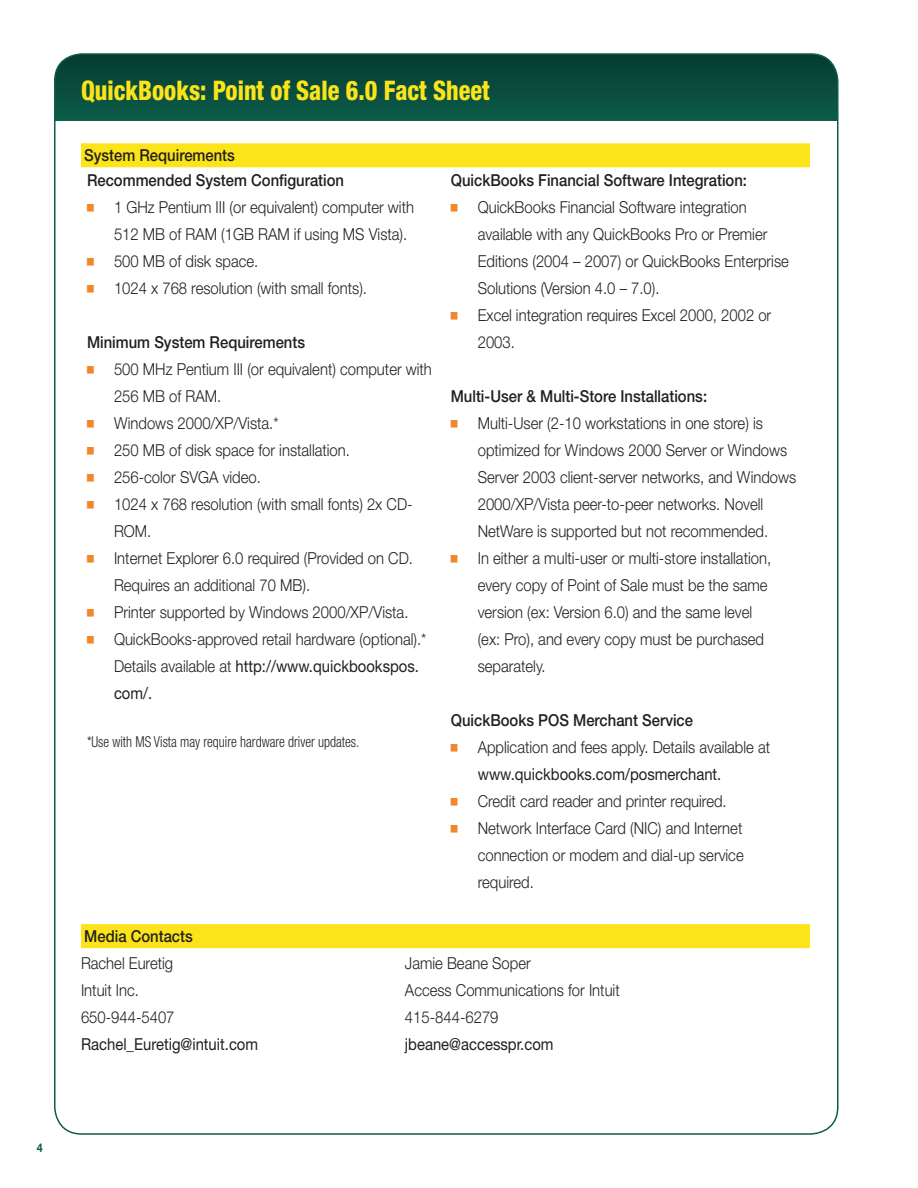
<style>
.page{position:relative;width:918px;height:1188px;background:#fff}
.page>*{position:absolute;margin:0;border:0;box-sizing:border-box;transform-origin:0 0}
.page_header_-_yellow{font:800 condensed 27px "Helvetica Neue";color:#fbe419;scale:.9 1}
.body_bullet{font:300 16.5px/27px "Helvetica Neue";color:#231f20;scale:.9 1}
.body_medium{font:500 16.5px "Helvetica Neue";color:#231f20;scale:.9 1}
.body_bullet-2{font:16.5px "Helvetica Neue";color:#231f20;scale:.9 1}
.body_medium_bar{font:500 16.5px "Helvetica Neue";color:#231f20;scale:.9 1}
.sidebar{font:300 condensed 15px "Helvetica Neue";color:#231f20;scale:.9 1}
.s1{font-weight:400}
</style>
<div class="page">
<svg style="left:55px;top:54px;width:783px;height:67px;background:#094c3d"></svg>
<div style="left:81px;top:143px;width:729px;height:24px;background:#fbe419"></div>
<div style="left:81px;top:924px;width:729px;height:24px;background:#fbe419"></div>
<p class="page_header_-_yellow" style="left:81px;top:74px;width:456px">QuickBooks: Point of Sale 6.0 Fact Sheet</p>
<p class="body_medium_bar" style="left:84px;top:146px;width:169px">System Requirements</p>
<p class="body_medium" style="left:87px;top:170px;width:287px">Recommended System Configuration</p>
<p class="body_bullet" style="left:114px;top:193px;width:335px">1 GHz Pentium III (or equivalent) computer with<br>512 MB of RAM (1GB RAM if using MS Vista).</p>
<p class="body_bullet" style="left:114px;top:247px;width:162px">500 MB of disk space.</p>
<p class="body_bullet" style="left:114px;top:274px;width:283px">1024 x 768 resolution (with small fonts).</p>
<p class="body_medium" style="left:87px;top:332px;width:244px">Minimum System Requirements</p>
<p class="body_bullet" style="left:114px;top:355px;width:355px">500 MHz Pentium III (or equivalent) computer with<br>256 MB of RAM.</p>
<p class="body_bullet" style="left:114px;top:409px;width:184px">Windows 2000/XP/Vista.*</p>
<p class="body_bullet" style="left:114px;top:436px;width:264px">250 MB of disk space for installation.</p>
<p class="body_bullet" style="left:114px;top:463px;width:165px">256-color SVGA video.</p>
<p class="body_bullet" style="left:114px;top:490px;width:333px">1024 x 768 resolution (with small fonts) 2x CD-<br>ROM.</p>
<p class="body_bullet" style="left:114px;top:544px;width:334px">Internet Explorer 6.0 required (Provided on CD.<br>Requires an additional 70 MB).</p>
<p class="body_bullet" style="left:114px;top:598px;width:329px">Printer supported by Windows 2000/XP/Vista.</p>
<p class="body_bullet" style="left:114px;top:625px;width:349px">QuickBooks-approved retail hardware (optional).*<br>Details available at <span class="s1">http://www.quickbookspos. com/.</span></p>
<p class="sidebar" style="left:87px;top:733px;width:304px">*Use with MS Vista may require hardware driver updates.</p>
<p class="body_medium" style="left:451px;top:170px;width:331px">QuickBooks Financial Software Integration:</p>
<p class="body_bullet" style="left:478px;top:193px;width:347px">QuickBooks Financial Software integration available with any QuickBooks Pro or Premier Editions (2004 – 2007) or QuickBooks Enterprise Solutions (Version 4.0 – 7.0).</p>
<p class="body_bullet" style="left:478px;top:301px;width:328px">Excel integration requires Excel 2000, 2002 or<br>2003.</p>
<p class="body_medium" style="left:451px;top:386px;width:286px">Multi-User &amp; Multi-Store Installations:</p>
<p class="body_bullet" style="left:478px;top:409px;width:356px">Multi-User (2-10 workstations in one store) is optimized for Windows 2000 Server or Windows Server 2003 client-server networks, and Windows 2000/XP/Vista peer-to-peer networks. Novell NetWare is supported but not recommended.</p>
<p class="body_bullet" style="left:478px;top:544px;width:328px">In either a multi-user or multi-store installation, every copy of Point of Sale must be the same version (ex: Version 6.0) and the same level (ex: Pro), and every copy must be purchased separately.</p>
<p class="body_medium" style="left:451px;top:710px;width:271px">QuickBooks POS Merchant Service</p>
<p class="body_bullet" style="left:478px;top:733px;width:326px">Application and fees apply. Details available at <span class="s1">www.quickbooks.com/posmerchant.</span></p>
<p class="body_bullet" style="left:478px;top:787px;width:278px">Credit card reader and printer required.</p>
<p class="body_bullet" style="left:478px;top:814px;width:297px;text-align:justify">Network Interface Card (NIC) and Internet connection or modem and dial-up service required.</p>
<p class="body_medium_bar" style="left:84px;top:926px;width:122px">Media Contacts</p>
<p class="body_bullet" style="left:81px;top:949px;width:104px">Rachel Euretig</p>
<p class="body_bullet" style="left:405px;top:949px;width:141px">Jamie Beane Soper</p>
<p class="body_bullet" style="left:81px;top:976px;width:66px">Intuit Inc.</p>
<p class="body_bullet" style="left:405px;top:976px;width:240px">Access Communications for Intuit</p>
<p class="body_bullet" style="left:81px;top:1003px;width:105px">650-944-5407</p>
<p class="body_bullet" style="left:405px;top:1003px;width:105px">415-844-6279</p>
<p class="body_bullet-2" style="left:81px;top:1034px;width:198px">Rachel_Euretig@intuit.com</p>
<p class="body_bullet-2" style="left:405px;top:1034px;width:167px">jbeane@accesspr.com</p>
</div>
